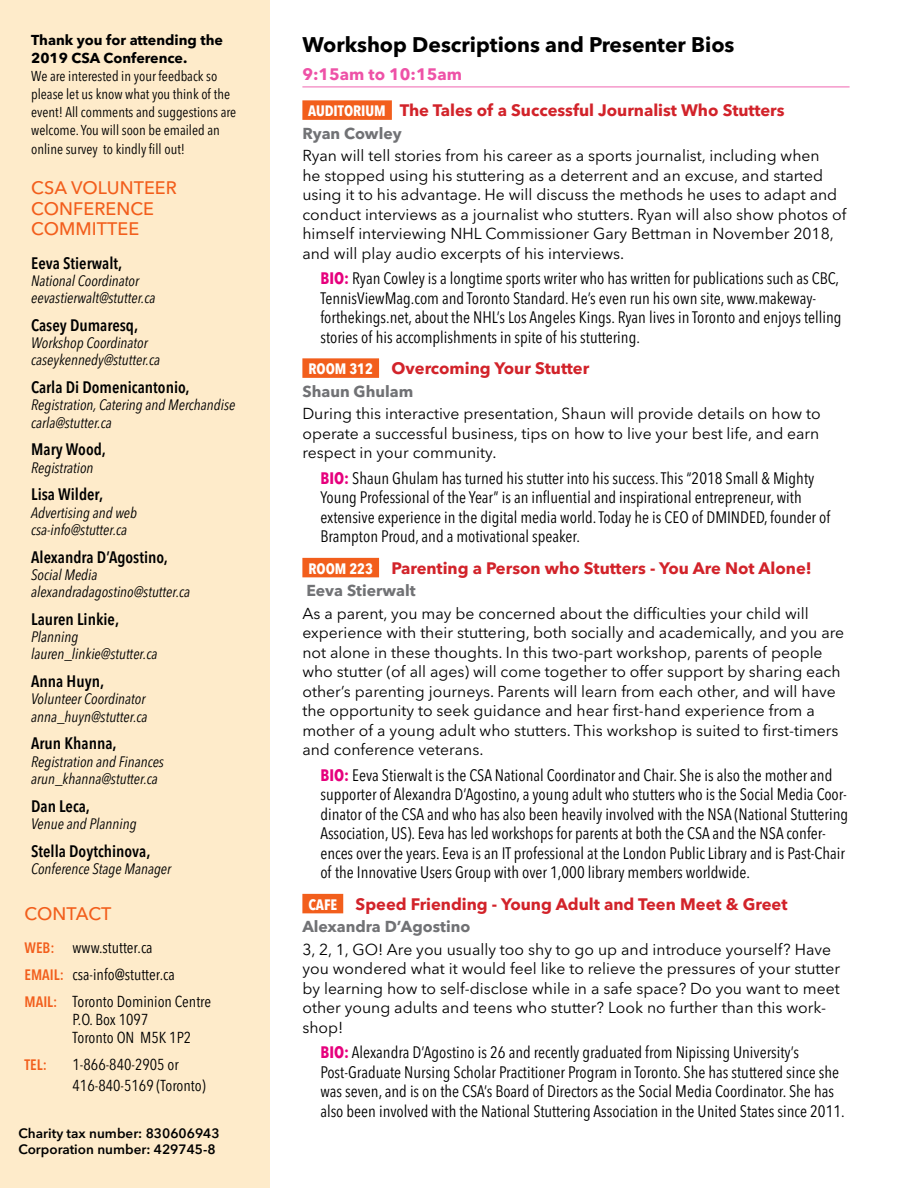
<style>
.page{position:relative;width:918px;height:1188px;background:#fff}
.page>*{position:absolute;margin:0;border:0;box-sizing:border-box;transform-origin:0 0}
.t1{font:700 21px "Avenir Next LT Pro";color:#000}
.t2{font:500 18px/20.2px "Avenir Next LT Pro";letter-spacing:.005em;color:#f25e1c}
.t3{font:condensed 16.5px/19.5px "Avenir Next LT Pro";color:#000}
.t4{font:700 16.5px/36px "Avenir Next LT Pro";color:#d2232a}
.t5{font:600 condensed 16.5px "Avenir Next LT Pro";color:#000}
.t6{font:15.75px/19.5px "Avenir Next LT Pro";color:#000}
.t7{font:condensed 15.75px/27px "Avenir Next LT Pro";color:#000}
.t8{font:700 15.75px "Avenir Next LT Pro";color:#717275}
.t9{font:italic condensed 15px/17.2px "Avenir Next LT Pro";color:#000}
.t10{font:600 condensed 15px "Avenir Next LT Pro";color:#f25e1c}
.t11{font:condensed 14.25px/18px "Avenir Next LT Pro";color:#000}
.t12{font:700 14.25px/18px "Avenir Next LT Pro";color:#000}
.t13{font:600 13.5px/16.2px "Avenir Next LT Pro";color:#000}
.s1{font-weight:600;font-size:15px;color:#f25e1c}
.s2{color:#ee52a7}
.s3{font-stretch:condensed;font-size:15px;color:#fff}
.s4{font-weight:700;color:#e6007d}
</style>
<div class="page">
<hr style="left:302px;top:86px;width:548px;height:2px;background:#f599cb">
<div style="left:302px;top:100px;width:90px;height:20px;background:#f25e1c"></div>
<div style="left:302px;top:358px;width:77px;height:20px;background:#f25e1c"></div>
<div style="left:302px;top:558px;width:77px;height:19px;background:#f25e1c"></div>
<div style="left:302px;top:894px;width:41px;height:19px;background:#f25e1c"></div>
<div style="left:0;top:0;width:270px;height:1188px;background:#feebca"></div>
<p class="t12" style="left:31px;top:31px;width:193px">Thank you for attending the<br>2019 CSA Conference.</p>
<p class="t11" style="left:31px;top:67px;width:207px">We are interested in your feedback so please let us know what you think of the event! All comments and suggestions are welcome. You will soon be emailed an</p>
<p class="t11" style="left:31px;top:140px;width:155px">online survey to kindly fill out!</p>
<p class="t2" style="left:31px;top:178px;width:147px">CSA VOLUNTEER<br>CONFERENCE<br>COMMITTEE</p>
<p class="t5" style="left:31px;top:253px;width:93px">Eeva Stierwalt,</p>
<p class="t9" style="left:31px;top:272px;width:126px">National Coordinator eevastierwalt@stutter.ca</p>
<p class="t5" style="left:31px;top:315px;width:108px">Casey Dumaresq,</p>
<p class="t9" style="left:31px;top:334px;width:130px">Workshop Coordinator caseykennedy@stutter.ca</p>
<p class="t5" style="left:31px;top:377px;width:160px">Carla Di Domenicantonio,</p>
<p class="t9" style="left:31px;top:396px;width:206px">Registration, Catering and Merchandise carla@stutter.ca</p>
<p class="t5" style="left:31px;top:439px;width:76px">Mary Wood,</p>
<p class="t9" style="left:31px;top:459px;width:64px">Registration</p>
<p class="t5" style="left:31px;top:484px;width:74px">Lisa Wilder,</p>
<p class="t9" style="left:31px;top:504px;width:107px">Advertising and web csa-info@stutter.ca</p>
<p class="t5" style="left:31px;top:547px;width:138px">Alexandra D’Agostino,</p>
<p class="t9" style="left:31px;top:566px;width:161px">Social Media alexandradagostino@stutter.ca</p>
<p class="t5" style="left:31px;top:609px;width:89px">Lauren Linkie,</p>
<p class="t9" style="left:31px;top:628px;width:128px">Planning lauren_linkie@stutter.ca</p>
<p class="t5" style="left:31px;top:671px;width:74px">Anna Huyn,</p>
<p class="t9" style="left:31px;top:690px;width:118px">Volunteer Coordinator anna_huyn@stutter.ca</p>
<p class="t5" style="left:31px;top:733px;width:87px">Arun Khanna,</p>
<p class="t9" style="left:31px;top:753px;width:134px">Registration and Finances arun_khanna@stutter.ca</p>
<p class="t5" style="left:31px;top:796px;width:60px">Dan Leca,</p>
<p class="t9" style="left:31px;top:815px;width:107px">Venue and Planning</p>
<p class="t5" style="left:31px;top:841px;width:121px">Stella Doytchinova,</p>
<p class="t9" style="left:31px;top:860px;width:142px">Conference Stage Manager</p>
<p class="t2" style="left:25px;top:904px;width:88px">CONTACT</p>
<p class="t7" style="left:25px;top:934px;width:188px"><span class="s1">WEB:</span> www.stutter.ca<br><span class="s1">EMAIL:</span> csa-info@stutter.ca<br><span class="s1">MAIL:</span> Toronto Dominion Centre</p>
<p class="t7" style="left:73px;top:1011px;width:120px;line-height:18px">P.O. Box 1097<br>Toronto ON M5K 1P2</p>
<p class="t10" style="left:25px;top:1056px;width:24px">TEL:</p>
<p class="t7" style="left:73px;top:1054px;width:135px;line-height:21px">1-866-840-2905 or<br>416-840-5169 (Toronto)</p>
<p class="t13" style="left:19px;top:1125px;width:203px">Charity tax number: 830606943<br>Corporation number: 429745-8</p>
<p class="t1" style="left:302px;top:31px;width:434px">Workshop Descriptions and Presenter Bios</p>
<p class="t4" style="left:308px;top:56px;width:478px;text-indent:-6px"><span class="s2">9:15am to 10:15am<br></span><span class="s3">AUDITORIUM</span> The Tales of a Successful Journalist Who Stutters</p>
<p class="t8" style="left:302px;top:123px;width:101px">Ryan Cowley</p>
<p class="t6" style="left:302px;top:146px;width:545px">Ryan will tell stories from his career as a sports journalist, including when<br>he stopped using his stuttering as a deterrent and an excuse, and started using it to his advantage. He will discuss the methods he uses to adapt and conduct interviews as a journalist who stutters. Ryan will also show photos of himself interviewing NHL Commissioner Gary Bettman in November 2018, and will play audio excerpts of his interviews.</p>
<p class="t3" style="left:320px;top:269px;width:523px"><span class="s4">BIO:</span> Ryan Cowley is a longtime sports writer who has written for publications such as CBC, TennisViewMag.com and Toronto Standard. He’s even run his own site, www.makeway&shy;forthekings.net, about the NHL’s Los Angeles Kings. Ryan lives in Toronto and enjoys telling stories of his accomplishments in spite of his stuttering.</p>
<p class="t4" style="left:308px;top:350px;width:282px"><span class="s3">ROOM 312</span> Overcoming Your Stutter</p>
<p class="t8" style="left:302px;top:381px;width:112px">Shaun Ghulam</p>
<p class="t6" style="left:302px;top:404px;width:520px;text-align:justify">During this interactive presentation, Shaun will provide details on how to operate a successful business, tips on how to live your best life, and earn respect in your community.</p>
<p class="t3" style="left:320px;top:468px;width:511px"><span class="s4">BIO:</span> Shaun Ghulam has turned his stutter into his success. This “2018 Small &amp; Mighty Young Professional of the Year” is an influential and inspirational entrepreneur, with extensive experience in the digital media world. Today he is CEO of DMINDED, founder of Brampton Proud, and a motivational speaker.</p>
<p class="t4" style="left:308px;top:550px;width:505px"><span class="s3">ROOM 223</span> Parenting a Person who Stutters - You Are Not Alone!</p>
<p class="t8" style="left:306px;top:581px;width:111px">Eeva Stierwalt</p>
<p class="t6" style="left:302px;top:603px;width:543px">As a parent, you may be concerned about the difficulties your child will experience with their stuttering, both socially and academically, and you are not alone in these thoughts. In this two-part workshop, parents of people who stutter (of all ages) will come together to offer support by sharing each other’s parenting journeys. Parents will learn from each other, and will have the opportunity to seek guidance and hear first-hand experience from a mother of a young adult who stutters. This workshop is suited to first-timers and conference veterans.</p>
<p class="t3" style="left:320px;top:765px;width:529px"><span class="s4">BIO:</span> Eeva Stierwalt is the CSA National Coordinator and Chair. She is also the mother and supporter of Alexandra D’Agostino, a young adult who stutters who is the Social Media Coor&shy;dinator of the CSA and who has also been heavily involved with the NSA (National Stuttering Association, US). Eeva has led workshops for parents at both the CSA and the NSA confer&shy;ences over the years. Eeva is an IT professional at the London Public Library and is Past-Chair of the Innovative Users Group with over 1,000 library members worldwide.</p>
<p class="t4" style="left:308px;top:886px;width:481px"><span class="s3">CAFE</span> Speed Friending - Young Adult and Teen Meet &amp; Greet</p>
<p class="t8" style="left:302px;top:917px;width:169px">Alexandra D’Agostino</p>
<p class="t6" style="left:302px;top:939px;width:539px">3, 2, 1, GO! Are you usually too shy to go up and introduce yourself? Have you wondered what it would feel like to relieve the pressures of your stutter by learning how to self-disclose while in a safe space? Do you want to meet other young adults and teens who stutter? Look no further than this work&shy;shop!</p>
<p class="t3" style="left:320px;top:1043px;width:526px"><span class="s4">BIO:</span> Alexandra D’Agostino is 26 and recently graduated from Nipissing University’s Post-Graduate Nursing Scholar Practitioner Program in Toronto. She has stuttered since she was seven, and is on the CSA’s Board of Directors as the Social Media Coordinator. She has also been involved with the National Stuttering Association in the United States since 2011.</p>
</div>
